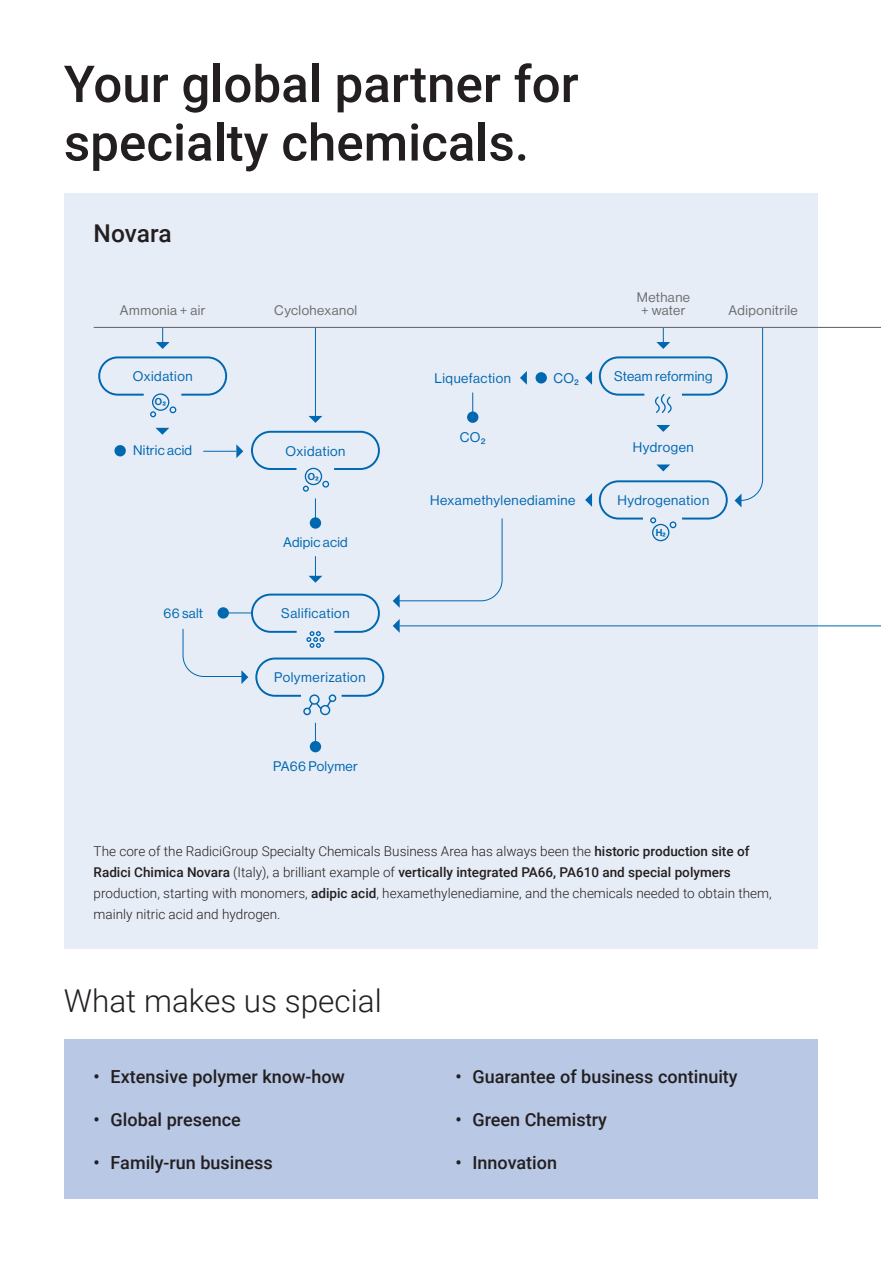
<style>
.page{position:relative;width:881px;height:1263px;background:#fff}
.page>*{position:absolute;margin:0;border:0;box-sizing:border-box;transform-origin:0 0}
.t1{font:500 51px/58.5px "Roboto";color:#231f20}
.t2{font:300 31.5px "Roboto";color:#231f20}
.t3{font:500 24.45px "Roboto";letter-spacing:-.005em;color:#231f20}
.t4{font:500 18px "Roboto";color:#231f20}
.t5{font:13.65px "N Haas Grotesk DS Pro 55 Rg";letter-spacing:.03em;color:#0067b1}
.t6{font:300 13.5px/21px "Roboto";color:#231f20}
.t7{font:13.5px "N Haas Grotesk DS Pro 55 Rg";letter-spacing:.035em;color:#6c6d70}
.t8{font:9.9px "N Haas Grotesk DS Pro 65 Md";color:#0067b1}
.s1{font-weight:500}
</style>
<div class="page">
<div style="left:64px;top:193px;width:752px;height:756px;background:#e7edf6"></div>
<hr style="left:94px;top:327px;width:786px;height:1px;background:#6c6d70">
<hr style="left:399px;top:625px;width:481px;height:1px;background:#0067b1">
<div style="left:64px;top:1040px;width:752px;height:159px;background:#b8c8e5"></div>
<hr style="left:203px;top:451px;width:33px;height:1px;background:#0067b1">
<div style="left:114px;top:445px;width:12px;height:11px;background:#0067b1;border-radius:50%"></div>
<svg style="left:236px;top:444px;width:7px;height:14px"></svg>
<div style="left:98px;top:356px;width:129px;height:40px;border:2px solid #0067b1;border-radius:19px"></div>
<div style="left:152px;top:393px;width:17px;height:18px;border:1px solid #0067b1;border-radius:50%"></div>
<svg style="left:150px;top:411px;width:6px;height:6px"></svg>
<div style="left:169px;top:406px;width:7px;height:7px;border:1px solid #0067b1;border-radius:50%"></div>
<svg style="left:155px;top:428px;width:14px;height:7px"></svg>
<div style="left:251px;top:431px;width:129px;height:39px;border:2px solid #0067b1;border-radius:19px"></div>
<div style="left:304px;top:468px;width:18px;height:17px;border:1px solid #0067b1;border-radius:50%"></div>
<svg style="left:303px;top:486px;width:6px;height:6px"></svg>
<div style="left:322px;top:481px;width:7px;height:7px;border:1px solid #0067b1;border-radius:50%"></div>
<div style="left:251px;top:594px;width:129px;height:39px;border:2px solid #0067b1;border-radius:19px"></div>
<div style="left:255px;top:657px;width:129px;height:40px;border:2px solid #0067b1;border-radius:19px"></div>
<svg style="left:392px;top:619px;width:7px;height:13px"></svg>
<svg style="left:229px;top:612px;width:23px;height:1px"></svg>
<div style="left:217px;top:607px;width:12px;height:12px;background:#0067b1;border-radius:50%"></div>
<svg style="left:306px;top:631px;width:18px;height:17px"></svg>
<svg style="left:315px;top:723px;width:1px;height:18px"></svg>
<div style="left:309px;top:741px;width:12px;height:11px;background:#0067b1;border-radius:50%"></div>
<svg style="left:182px;top:629px;width:66px;height:55px"></svg>
<svg style="left:392px;top:518px;width:111px;height:90px"></svg>
<div style="left:309px;top:694px;width:10px;height:11px;border:1px solid #0067b1;border-radius:50%"></div>
<div style="left:303px;top:708px;width:8px;height:7px;border:1px solid #0067b1;border-radius:50%"></div>
<div style="left:320px;top:705px;width:10px;height:10px;border:1px solid #0067b1;border-radius:50%"></div>
<div style="left:328px;top:694px;width:8px;height:8px;border:1px solid #0067b1;border-radius:50%"></div>
<svg style="left:307px;top:699px;width:25px;height:11px"></svg>
<svg style="left:585px;top:494px;width:6px;height:12px"></svg>
<svg style="left:656px;top:464px;width:14px;height:7px"></svg>
<svg style="left:656px;top:425px;width:14px;height:7px"></svg>
<svg style="left:734px;top:328px;width:29px;height:179px"></svg>
<div style="left:598px;top:480px;width:129px;height:39px;border:2px solid #0067b1;border-radius:19px"></div>
<div style="left:651px;top:524px;width:18px;height:17px;border:1px solid #0067b1;border-radius:50%"></div>
<svg style="left:650px;top:517px;width:6px;height:6px"></svg>
<div style="left:669px;top:521px;width:7px;height:7px;border:1px solid #0067b1;border-radius:50%"></div>
<div style="left:598px;top:356px;width:129px;height:40px;border:2px solid #0067b1;border-radius:19px"></div>
<svg style="left:654px;top:393px;width:18px;height:20px"></svg>
<svg style="left:585px;top:372px;width:6px;height:12px"></svg>
<svg style="left:520px;top:372px;width:6px;height:12px"></svg>
<div style="left:535px;top:372px;width:11px;height:11px;background:#0067b1;border-radius:50%"></div>
<div style="left:309px;top:517px;width:12px;height:12px;background:#0067b1;border-radius:50%"></div>
<svg style="left:315px;top:498px;width:1px;height:19px"></svg>
<div style="left:467px;top:411px;width:11px;height:12px;background:#0067b1;border-radius:50%"></div>
<svg style="left:472px;top:393px;width:1px;height:19px"></svg>
<svg style="left:308px;top:416px;width:14px;height:7px"></svg>
<hr style="left:315px;top:328px;width:1px;height:89px;background:#0067b1">
<svg style="left:308px;top:556px;width:14px;height:27px"></svg>
<svg style="left:156px;top:328px;width:13px;height:21px"></svg>
<svg style="left:656px;top:328px;width:14px;height:21px"></svg>
<p class="t1" style="left:64px;top:53px;width:516px">Your global partner for specialty chemicals.</p>
<p class="t3" style="left:94px;top:216px;width:79px">Novara</p>
<p class="t7" style="left:120px;top:303px;width:87px">Ammonia + air</p>
<p class="t7" style="left:274px;top:303px;width:85px">Cyclohexanol</p>
<p class="t7" style="left:636px;top:289px;width:55px">Methane</p>
<p class="t7" style="left:641px;top:303px;width:46px">+ water</p>
<p class="t7" style="left:728px;top:302px;width:71px">Adiponitrile</p>
<p class="t5" style="left:133px;top:369px;width:61px">Oxidation</p>
<p class="t8" style="left:155px;top:396px;width:13px">O₂</p>
<p class="t5" style="left:434px;top:371px;width:78px">Liquefaction</p>
<p class="t5" style="left:553px;top:371px;width:27px">CO₂</p>
<p class="t5" style="left:614px;top:369px;width:100px">Steam reforming</p>
<p class="t5" style="left:133px;top:443px;width:60px">Nitric acid</p>
<p class="t5" style="left:285px;top:443px;width:61px">Oxidation</p>
<p class="t8" style="left:307px;top:470px;width:13px">O₂</p>
<p class="t5" style="left:460px;top:430px;width:27px">CO₂</p>
<p class="t5" style="left:632px;top:439px;width:63px">Hydrogen</p>
<p class="t5" style="left:283px;top:535px;width:66px">Adipic acid</p>
<p class="t5" style="left:430px;top:493px;width:147px">Hexamethylenediamine</p>
<p class="t5" style="left:617px;top:493px;width:93px">Hydrogenation</p>
<p class="t8" style="left:655px;top:526px;width:12px">H₂</p>
<p class="t5" style="left:163px;top:606px;width:41px">66 salt</p>
<p class="t5" style="left:281px;top:606px;width:70px">Salification</p>
<p class="t5" style="left:274px;top:670px;width:93px">Polymerization</p>
<p class="t5" style="left:273px;top:759px;width:86px">PA66 Polymer</p>
<p class="t6" style="left:94px;top:840px;width:657px">The core of the RadiciGroup Specialty Chemicals Business Area has always been the <span class="s1">historic production site of</span></p>
<p class="t6" style="left:94px;top:861px;width:679px"><span class="s1">Radici Chimica Novara</span> (Italy), a brilliant example of <span class="s1">vertically integrated PA66, PA610 and special polymers </span>production, starting with monomers, <span class="s1">adipic acid</span>, hexamethylenediamine, and the chemicals needed to obtain them, mainly nitric acid and hydrogen.</p>
<p class="t2" style="left:64px;top:979px;width:319px">What makes us special</p>
<p class="t4" style="left:94px;top:1064px;width:253px">• Extensive polymer know-how</p>
<p class="t4" style="left:94px;top:1107px;width:149px">• Global presence</p>
<p class="t4" style="left:94px;top:1150px;width:180px">• Family-run business</p>
<p class="t4" style="left:455px;top:1064px;width:284px">• Guarantee of business continuity</p>
<p class="t4" style="left:455px;top:1107px;width:153px">• Green Chemistry</p>
<p class="t4" style="left:455px;top:1150px;width:103px">• Innovation</p>
</div>
